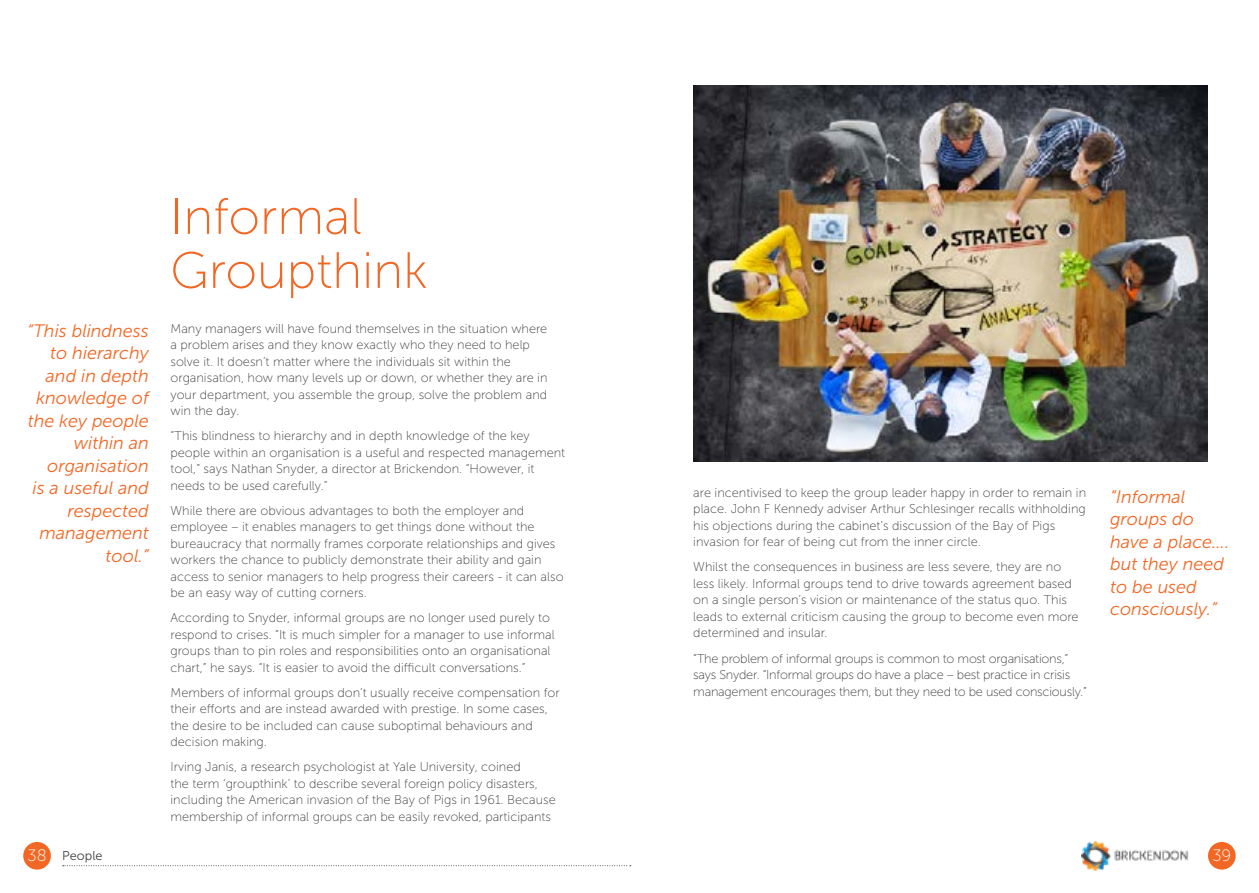
<style>
.page{position:relative;width:1259px;height:893px;background:#fff}
.page>*{position:absolute;margin:0;border:0;box-sizing:border-box;transform-origin:0 0}
.t1{font:51px/54px "Museo Sans 100";color:#f26724}
.t2{font:italic 18px/22.5px "Museo Sans 300";color:#f26724;text-align:right}
.t3{font:16.5px "Museo Sans 100";color:#fff}
.t4{font:12.75px/16.5px "Museo Sans 100";color:#424143}
.t5{font:12.75px/16.5px "Museo Sans 100";letter-spacing:-.02em;color:#424143}
.t6{font:12.75px "Museo Sans 300";color:#424143}
.s1{font-family:"Museo Sans 100";font-size:16.5px;color:#fff}
</style>
<div class="page">
<img style="left:1081px;top:841px;width:108px;height:29px">
<svg style="left:63px;top:865px;width:568px;height:1px"></svg>
<div style="left:23px;top:842px;width:28px;height:28px;background:#f26724;border-radius:50%"></div>
<div style="left:1208px;top:842px;width:27px;height:28px;background:#f26724;border-radius:50%"></div>
<img style="left:693px;top:85px;width:515px;height:377px">
<h2 class="t2" style="left:27px;top:319px;width:123px">“This blindness to hierarchy and in depth knowledge of the key people within an organisation<br>is a useful and respected management tool.”</h2>
<h1 class="t1" style="left:170px;top:190px;width:259px">Informal<br>Groupthink</h1>
<p class="t4" style="left:170px;top:320px;width:378px">Many managers will have found themselves in the situation where a problem arises and they know exactly who they need to help solve it. It doesn’t matter where the individuals sit within the organisation, how many levels up or down, or whether they are in your department, you assemble the group, solve the problem and win the day.</p>
<p class="t4" style="left:170px;top:428px;width:396px">“This blindness to hierarchy and in depth knowledge of the key people within an organisation is a useful and respected management tool,” says Nathan Snyder, a director at Brickendon. “However, it needs to be used carefully.”</p>
<p class="t4" style="left:170px;top:502px;width:394px">While there are obvious advantages to both the employer and employee – it enables managers to get things done without the bureaucracy that normally frames corporate relationships and gives workers the chance to publicly demonstrate their ability and gain access to senior managers to help progress their careers - it can also be an easy way of cutting corners.</p>
<p class="t4" style="left:170px;top:610px;width:386px">According to Snyder, informal groups are no longer used purely to respond to crises. “It is much simpler for a manager to use informal groups than to pin roles and responsibilities onto an organisational chart,” he says. “It is easier to avoid the difficult conversations.”</p>
<p class="t4" style="left:170px;top:684px;width:391px">Members of informal groups don’t usually receive compensation for their efforts and are instead awarded with prestige. In some cases, the desire to be included can cause suboptimal behaviours and decision making.</p>
<p class="t4" style="left:170px;top:759px;width:387px">Irving Janis, a research psychologist at Yale University, coined<br>the term ‘groupthink’ to describe several foreign policy disasters, including the American invasion of the Bay of Pigs in 1961. Because membership of informal groups can be easily revoked, participants</p>
<p class="t4" style="left:693px;top:484px;width:394px">are incentivised to keep the group leader happy in order to remain in place. John F Kennedy adviser Arthur Schlesinger recalls withholding his objections during the cabinet’s discussion of the Bay of Pigs invasion for fear of being cut from the inner circle.</p>
<p class="t4" style="left:693px;top:559px;width:387px">Whilst the consequences in business are less severe, they are no less likely. Informal groups tend to drive towards agreement based on a single person’s vision or maintenance of the status quo. This leads to external criticism causing the group to become even more determined and insular.</p>
<p class="t5" style="left:693px;top:650px;width:395px">“The problem of informal groups is common to most organisations,” says Snyder. “Informal groups do have a place – best practice in crisis management encourages them, but they need to be used consciously.”</p>
<h2 class="t2" style="left:1110px;top:485px;width:121px;text-align:left">“Informal groups do have a place…. but they need to be used consciously.”</h2>
<p class="t6" style="left:28px;top:849px;width:77px"><span class="s1">38</span> People</p>
<p class="t3" style="left:1212px;top:847px;width:20px">39</p>
</div>
